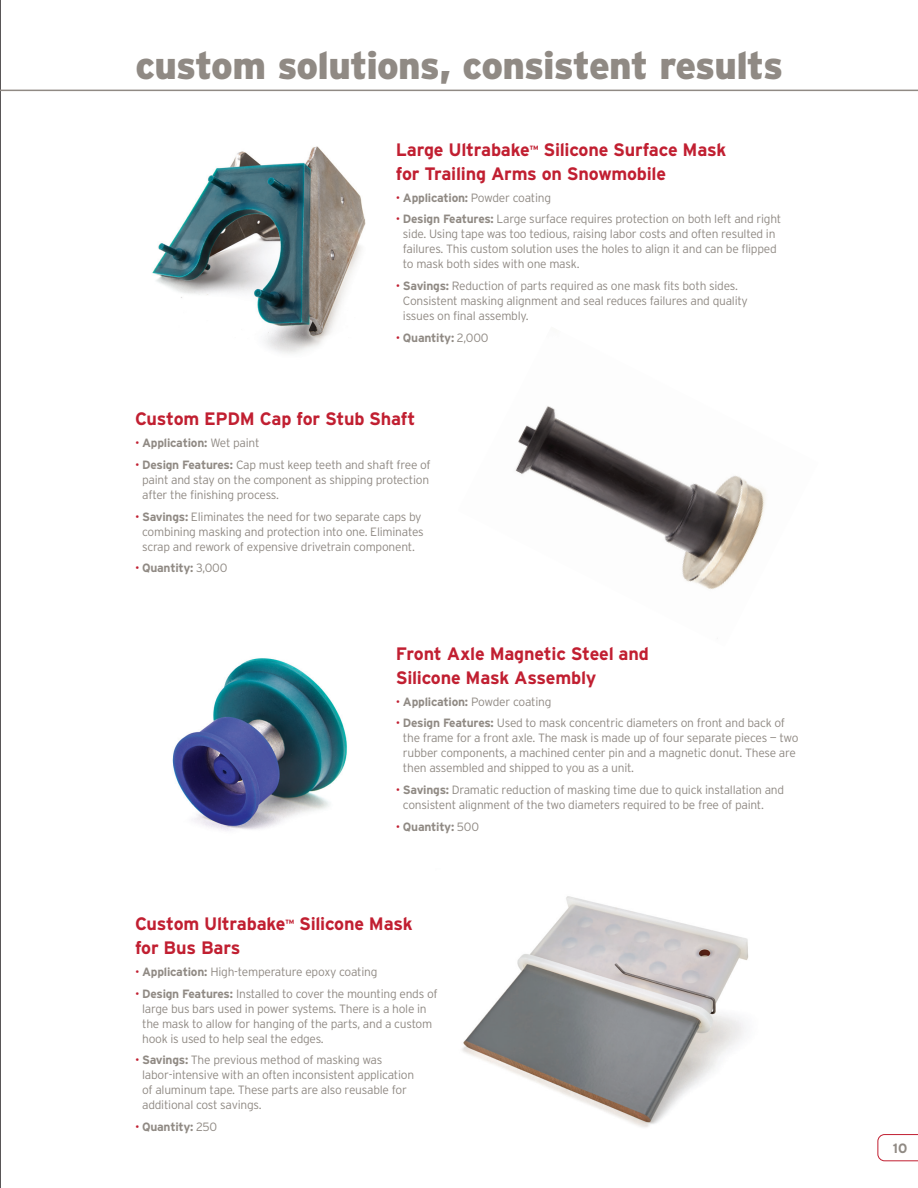
<style>
.page{position:relative;width:918px;height:1188px;background:#fff}
.page>*{position:absolute;margin:0;border:0;box-sizing:border-box;transform-origin:0 0}
.t1{font:900 38.25px "Interstate";letter-spacing:-.025em;color:#908a84}
.t2{font:700 18px/24px "Interstate";letter-spacing:-.015em;color:#c11f31}
.t3{font:700 13.5px "Interstate";color:#908a84}
.t4{font:300 12px/15px "Interstate";letter-spacing:-.02em;color:#908a84}
.t5{font:700 12px "Interstate";letter-spacing:-.02em;color:#908a84}
.s1{color:#c11f31}
.s2{font-weight:700}
.s3{font-weight:300;color:#c11f31}
.s4{font-weight:300}
</style>
<div class="page">
<hr style="left:0;top:0;width:1px;height:1188px;background:#231f20">
<img style="left:515px;top:406px;width:251px;height:183px">
<img style="left:462px;top:896px;width:287px;height:231px">
<img style="left:172px;top:658px;width:175px;height:173px">
<img style="left:152px;top:146px;width:214px;height:208px">
<hr style="left:0;top:90px;width:918px;height:1px;background:#908a84">
<svg style="left:878px;top:1134px;width:40px;height:27px"></svg>
<h1 class="t1" style="left:135px;top:44px;width:649px">custom solutions, consistent results</h1>
<h2 class="t2" style="left:396px;top:137px;width:332px">Large Ultrabake<sup>™</sup> Silicone Surface Mask for Trailing Arms on Snowmobile</h2>
<p class="t4" style="left:396px;top:190px;width:157px"><span class="s1">•</span> <span class="s2">Application:</span> Powder coating</p>
<p class="t4" style="left:403px;top:212px;width:380px;text-indent:-7px"><span class="s1">•</span> <span class="s2">Design Features:</span> Large surface requires protection on both left and right side. Using tape was too tedious, raising labor costs and often resulted in failures. This custom solution uses the holes to align it and can be flipped to mask both sides with one mask.</p>
<p class="t4" style="left:403px;top:278px;width:346px;text-indent:-7px"><span class="s1">•</span> <span class="s2">Savings:</span> Reduction of parts required as one mask fits both sides.<br>Consistent masking alignment and seal reduces failures and quality issues on final assembly.</p>
<p class="t5" style="left:396px;top:331px;width:94px"><span class="s3">•</span> Quantity: <span class="s4">2,000</span></p>
<h2 class="t2" style="left:135px;top:407px;width:282px">Custom EPDM Cap for Stub Shaft</h2>
<p class="t5" style="left:135px;top:436px;width:126px"><span class="s3">•</span> Application: <span class="s4">Wet paint</span></p>
<p class="t4" style="left:142px;top:457px;width:290px;text-indent:-7px"><span class="s1">•</span> <span class="s2">Design Features:</span> Cap must keep teeth and shaft free of paint and stay on the component as shipping protection after the finishing process.</p>
<p class="t4" style="left:135px;top:509px;width:290px;text-align:center"><span class="s1">•</span> <span class="s2">Savings:</span> Eliminates the need for two separate caps by combining masking and protection into one. Eliminates scrap and rework of expensive drivetrain component.</p>
<p class="t5" style="left:135px;top:561px;width:94px"><span class="s3">•</span> Quantity: <span class="s4">3,000</span></p>
<h2 class="t2" style="left:396px;top:641px;width:255px">Front Axle Magnetic Steel and<br>Silicone Mask Assembly</h2>
<p class="t4" style="left:396px;top:694px;width:157px"><span class="s1">•</span> <span class="s2">Application:</span> Powder coating</p>
<p class="t4" style="left:403px;top:716px;width:397px;text-indent:-7px"><span class="s1">•</span> <span class="s2">Design Features:</span> Used to mask concentric diameters on front and back of the frame for a front axle. The mask is made up of four separate pieces — two rubber components, a machined center pin and a magnetic donut. These are then assembled and shipped to you as a unit.</p>
<p class="t4" style="left:403px;top:782px;width:383px;text-indent:-7px"><span class="s1">•</span> <span class="s2">Savings:</span> Dramatic reduction of masking time due to quick installation and consistent alignment of the two diameters required to be free of paint.</p>
<p class="t5" style="left:396px;top:820px;width:85px"><span class="s3">•</span> Quantity: <span class="s4">500</span></p>
<h2 class="t2" style="left:135px;top:912px;width:279px">Custom Ultrabake<sup>™</sup> Silicone Mask for Bus Bars</h2>
<p class="t4" style="left:135px;top:964px;width:244px"><span class="s1">•</span> <span class="s2">Application:</span> High-temperature epoxy coating</p>
<p class="t4" style="left:142px;top:986px;width:297px;text-indent:-7px"><span class="s1">•</span> <span class="s2">Design Features:</span> Installed to cover the mounting ends of large bus bars used in power systems. There is a hole in the mask to allow for hanging of the parts, and a custom hook is used to help seal the edges.</p>
<p class="t4" style="left:142px;top:1053px;width:274px;text-indent:-7px"><span class="s1">•</span> <span class="s2">Savings:</span> The previous method of masking was labor-intensive with an often inconsistent application of aluminum tape. These parts are also reusable for additional cost savings.</p>
<p class="t5" style="left:135px;top:1120px;width:84px"><span class="s3">•</span> Quantity: <span class="s4">250</span></p>
<p class="t3" style="left:893px;top:1141px;width:16px">10</p>
</div>
